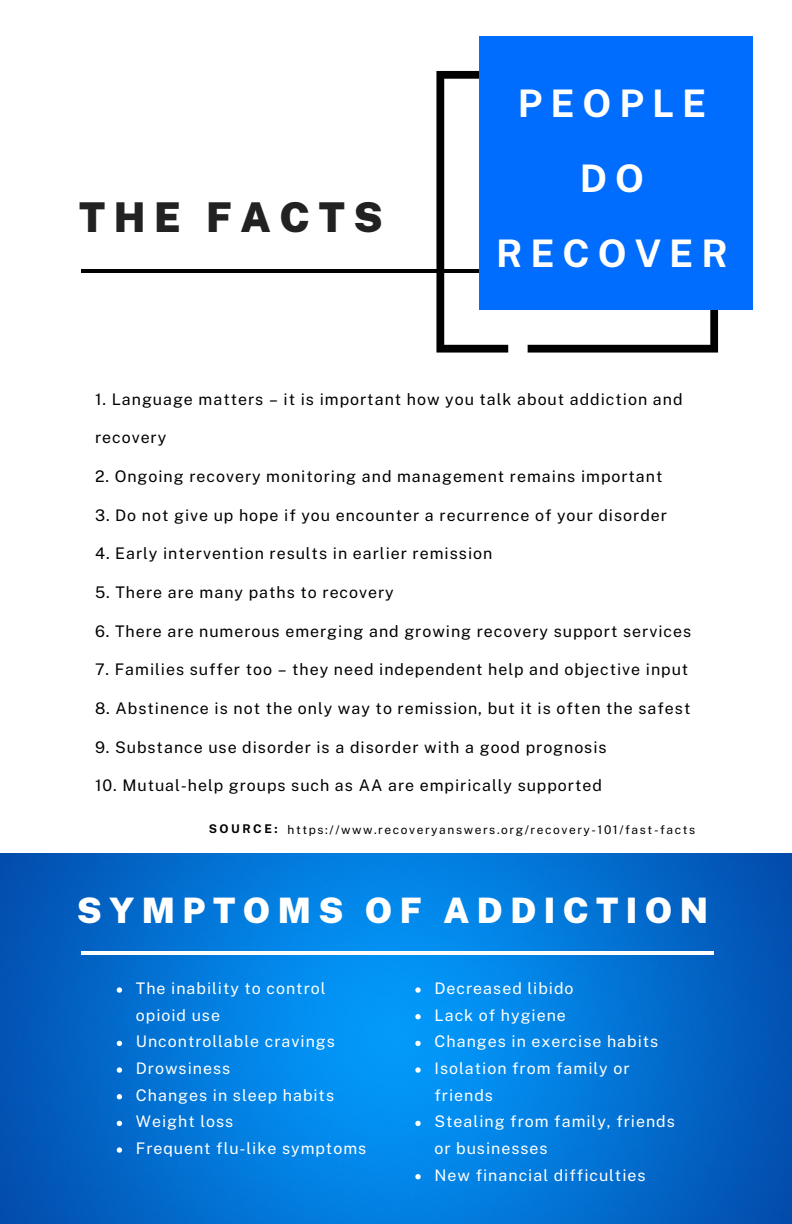
<style>
.page{position:relative;width:792px;height:1224px;background:#fff}
.page>*{position:absolute;margin:0;border:0;box-sizing:border-box;transform-origin:0 0}
.t1{font:900 41px "Public Sans";letter-spacing:.21em;color:#222}
.t2{font:700 38px/75px "Public Sans";letter-spacing:.21em;color:#fff;text-align:center}
.t3{font:900 35px "Public Sans";letter-spacing:.21em;color:#fff}
.t4{font:16px "Public Sans";letter-spacing:.06em;color:#000}
.t5{font:16px/26.6px "Public Sans";letter-spacing:.06em;color:#fff}
.t6{font:12px "Public Sans";letter-spacing:.13em;color:#000}
.s1{font-weight:700}
</style>
<div class="page">
<img style="left:0;top:854px;width:792px;height:370px">
<hr style="left:81px;top:270px;width:633px;height:3px;background:#000">
<hr style="left:81px;top:951px;width:633px;height:3px;background:#fff">
<svg style="left:117px;top:987px;width:5px;height:6px"></svg>
<svg style="left:117px;top:1041px;width:5px;height:5px"></svg>
<svg style="left:117px;top:1067px;width:5px;height:6px"></svg>
<svg style="left:117px;top:1094px;width:5px;height:5px"></svg>
<svg style="left:117px;top:1121px;width:5px;height:5px"></svg>
<svg style="left:117px;top:1147px;width:5px;height:6px"></svg>
<svg style="left:415px;top:987px;width:6px;height:6px"></svg>
<svg style="left:415px;top:1014px;width:6px;height:5px"></svg>
<svg style="left:415px;top:1041px;width:6px;height:5px"></svg>
<svg style="left:415px;top:1067px;width:6px;height:6px"></svg>
<svg style="left:415px;top:1121px;width:6px;height:5px"></svg>
<svg style="left:415px;top:1174px;width:6px;height:5px"></svg>
<svg style="left:436px;top:71px;width:282px;height:282px"></svg>
<div style="left:479px;top:36px;width:274px;height:274px;background:#006dff"></div>
<h1 class="t1" style="left:79px;top:193px;width:305px">THE FACTS</h1>
<h2 class="t2" style="left:496px;top:66px;width:233px">PEOPLE<br>DO<br>RECOVER</h2>
<p class="t4" style="left:95px;top:389px;width:589px">1. Language matters – it is important how you talk about addiction and</p>
<p class="t4" style="left:95px;top:428px;width:73px">recovery</p>
<p class="t4" style="left:95px;top:467px;width:569px">2. Ongoing recovery monitoring and management remains important</p>
<p class="t4" style="left:95px;top:505px;width:574px">3. Do not give up hope if you encounter a recurrence of your disorder</p>
<p class="t4" style="left:95px;top:544px;width:399px">4. Early intervention results in earlier remission</p>
<p class="t4" style="left:95px;top:583px;width:300px">5. There are many paths to recovery</p>
<p class="t4" style="left:95px;top:621px;width:598px">6. There are numerous emerging and growing recovery support services</p>
<p class="t4" style="left:95px;top:660px;width:595px">7. Families suffer too – they need independent help and objective input</p>
<p class="t4" style="left:95px;top:699px;width:597px">8. Abstinence is not the only way to remission, but it is often the safest</p>
<p class="t4" style="left:95px;top:737px;width:513px">9. Substance use disorder is a disorder with a good prognosis</p>
<p class="t4" style="left:95px;top:776px;width:508px">10. Mutual-help groups such as AA are empirically supported</p>
<p class="t6" style="left:209px;top:823px;width:488px"><span class="s1">SOURCE:</span> https://www.recoveryanswers.org/recovery-101/fast-facts</p>
<h3 class="t3" style="left:77px;top:890px;width:633px">SYMPTOMS OF ADDICTION</h3>
<p class="t5" style="left:136px;top:975px;width:232px">The inability to control opioid use<br>Uncontrollable cravings<br>Drowsiness<br>Changes in sleep habits<br>Weight loss<br>Frequent flu-like symptoms</p>
<p class="t5" style="left:435px;top:975px;width:242px">Decreased libido<br>Lack of hygiene<br>Changes in exercise habits<br>Isolation from family or friends<br>Stealing from family, friends or businesses<br>New financial difficulties</p>
</div>
